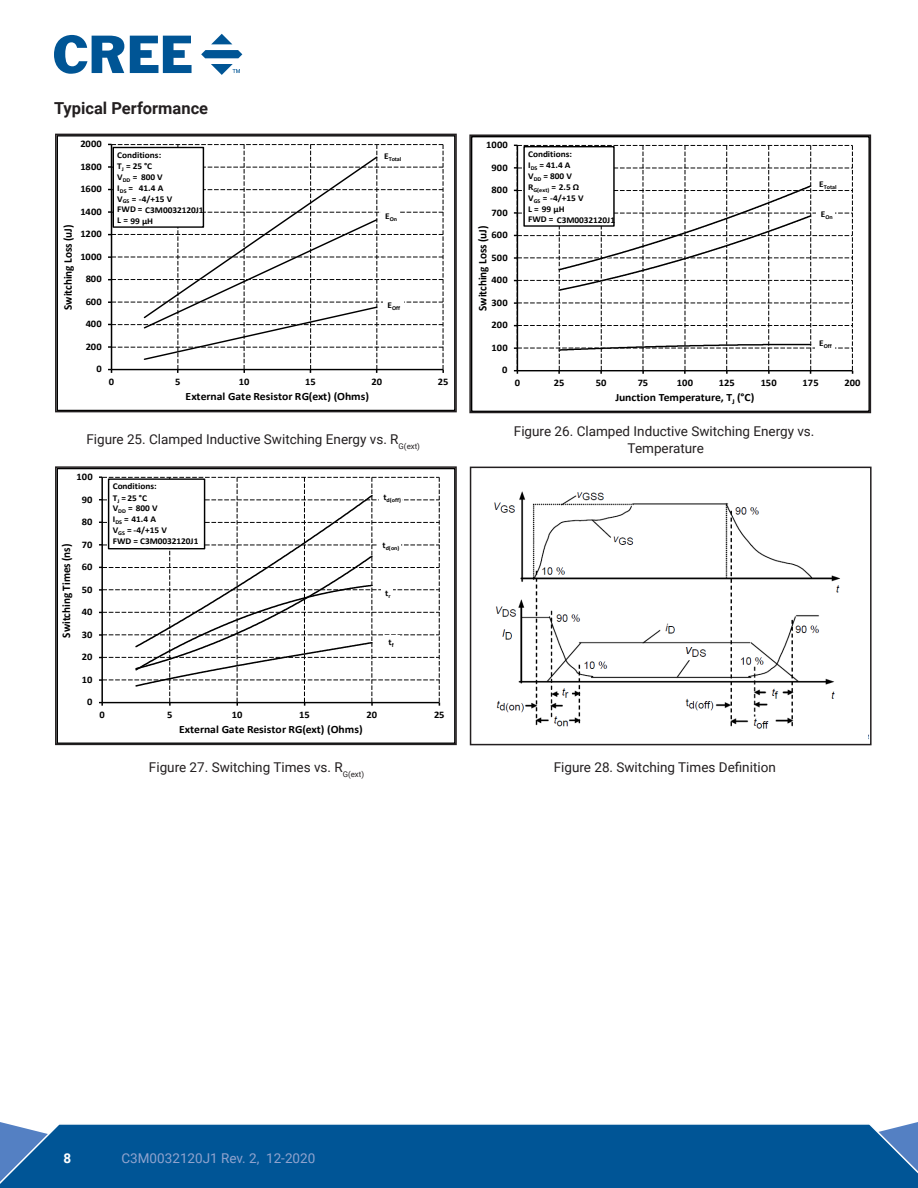
<style>
.page{position:relative;width:918px;height:1188px;background:#fff}
.page>*{position:absolute;margin:0;border:0;box-sizing:border-box;transform-origin:0 0}
.t1{font:700 16.5px "Roboto";color:#231f20}
.t2{font:13.5px "Roboto";color:#231f20}
.t3{font:13.5px "Roboto";color:#90a3ce}
.t4{font:700 13.5px "Roboto";color:#fff}
.t5{font:700 11.7px "Calibri";color:#000;scale:.95 1}
.t6{font:700 11.1px "Calibri";color:#000;scale:1.05 1}
.t7{font:700 10.05px "Calibri";letter-spacing:-.005em;color:#000;scale:1.05 1}
.t8{font:700 8.85px/10.9px "Calibri";letter-spacing:-.005em;color:#000;scale:1.05 1}
.t9{font:700 5.85px "Calibri";letter-spacing:-.015em;color:#000;scale:1.05 1}
</style>
<div class="page">
<svg style="left:0;top:1122px;width:918px;height:66px"></svg>
<svg style="left:54px;top:35px;width:70px;height:39px"></svg>
<svg style="left:130px;top:36px;width:62px;height:37px"></svg>
<svg style="left:211px;top:34px;width:21px;height:10px"></svg>
<svg style="left:201px;top:50px;width:41px;height:8px"></svg>
<svg style="left:211px;top:64px;width:29px;height:10px"></svg>
<svg style="left:55px;top:133px;width:402px;height:280px"></svg>
<svg style="left:55px;top:466px;width:402px;height:280px"></svg>
<svg style="left:469px;top:134px;width:403px;height:280px"></svg>
<svg style="left:469px;top:466px;width:403px;height:280px"></svg>
<div style="left:791px;top:729px;width:77px;height:13px;background:#fff"></div>
<p class="t1" style="left:54px;top:96px;width:156px">Typical Performance</p>
<p class="t7" style="left:80px;top:137px;width:22px">2000</p>
<p class="t7" style="left:80px;top:159px;width:22px">1800</p>
<p class="t7" style="left:80px;top:182px;width:22px">1600</p>
<p class="t7" style="left:80px;top:204px;width:22px">1400</p>
<p class="t5" style="left:60px;top:310px;width:91px;rotate:-90deg">Switching Loss (uJ)</p>
<p class="t7" style="left:80px;top:227px;width:22px">1200</p>
<p class="t7" style="left:80px;top:249px;width:22px">1000</p>
<p class="t7" style="left:86px;top:272px;width:17px">800</p>
<p class="t7" style="left:86px;top:294px;width:17px">600</p>
<p class="t7" style="left:86px;top:317px;width:17px">400</p>
<p class="t7" style="left:86px;top:339px;width:17px">200</p>
<p class="t7" style="left:96px;top:362px;width:7px">0</p>
<p class="t8" style="left:117px;top:149px;width:84px">Conditions:<br>T<sub>J</sub> = 25 °C<br>V<sub>DD</sub> = 800 V<br>I<sub>DS</sub> =<br>V<sub>GS</sub> = -4/+15 V<br>FWD = C3M0032120J1<br>L = 99 μH</p>
<p class="t8" style="left:139px;top:182px;width:25px">41.4 A</p>
<p class="t9" style="left:384px;top:155px;width:18px"><sup>E</sup>Total</p>
<p class="t9" style="left:385px;top:215px;width:13px"><sup>E</sup>On</p>
<p class="t9" style="left:387px;top:304px;width:14px"><sup>E</sup>Off</p>
<p class="t7" style="left:109px;top:375px;width:7px">0</p>
<p class="t7" style="left:175px;top:375px;width:7px">5</p>
<p class="t7" style="left:239px;top:375px;width:12px">10</p>
<p class="t7" style="left:305px;top:375px;width:12px">15</p>
<p class="t7" style="left:371px;top:375px;width:12px">20</p>
<p class="t7" style="left:438px;top:375px;width:12px">25</p>
<p class="t6" style="left:186px;top:389px;width:176px">External Gate Resistor RG(ext) (Ohms)</p>
<p class="t2" style="left:86px;top:430px;width:335px">Figure 25. Clamped Inductive Switching Energy vs. R<sub>G(ext)</sub></p>
<p class="t7" style="left:77px;top:470px;width:17px">100</p>
<p class="t7" style="left:82px;top:492px;width:12px">90</p>
<p class="t5" style="left:58px;top:638px;width:100px;rotate:-90deg">Switching Times (ns)</p>
<p class="t7" style="left:82px;top:515px;width:12px">80</p>
<p class="t7" style="left:82px;top:537px;width:12px">70</p>
<p class="t7" style="left:82px;top:560px;width:12px">60</p>
<p class="t7" style="left:82px;top:582px;width:12px">50</p>
<p class="t7" style="left:82px;top:605px;width:12px">40</p>
<p class="t7" style="left:82px;top:627px;width:12px">30</p>
<p class="t7" style="left:82px;top:650px;width:12px">20</p>
<p class="t7" style="left:82px;top:672px;width:12px">10</p>
<p class="t7" style="left:87px;top:695px;width:7px">0</p>
<p class="t8" style="left:113px;top:481px;width:83px">Conditions:<br>T<sub>J</sub> =25 °C<br>V<sub>DD</sub> = 800 V<br>I<sub>DS</sub> = 41.4 A<br>V<sub>GS</sub> = -4/+15 V<br>FWD = C3M0032120J1</p>
<p class="t9" style="left:383px;top:496px;width:18px"><sup>t</sup>d(off)</p>
<p class="t9" style="left:383px;top:544px;width:17px"><sup>t</sup>d(on)</p>
<p class="t8" style="left:385px;top:588px;width:7px">t<sub>r</sub></p>
<p class="t8" style="left:389px;top:637px;width:6px">t<sub>f</sub></p>
<p class="t7" style="left:100px;top:708px;width:7px">0</p>
<p class="t7" style="left:167px;top:708px;width:7px">5</p>
<p class="t7" style="left:232px;top:708px;width:12px">10</p>
<p class="t7" style="left:299px;top:708px;width:12px">15</p>
<p class="t7" style="left:367px;top:708px;width:12px">20</p>
<p class="t7" style="left:434px;top:708px;width:12px">25</p>
<p class="t6" style="left:179px;top:722px;width:176px">External Gate Resistor RG(ext) (Ohms)</p>
<p class="t2" style="left:149px;top:758px;width:217px">Figure 27. Switching Times vs. R<sub>G(ext)</sub></p>
<p class="t7" style="left:486px;top:138px;width:22px">1000</p>
<p class="t7" style="left:492px;top:160px;width:17px">900</p>
<p class="t7" style="left:492px;top:183px;width:17px">800</p>
<p class="t7" style="left:492px;top:205px;width:17px">700</p>
<p class="t5" style="left:474px;top:311px;width:91px;rotate:-90deg">Switching Loss (uJ)</p>
<p class="t7" style="left:492px;top:228px;width:17px">600</p>
<p class="t7" style="left:492px;top:250px;width:17px">500</p>
<p class="t7" style="left:492px;top:273px;width:17px">400</p>
<p class="t7" style="left:492px;top:295px;width:17px">300</p>
<p class="t7" style="left:492px;top:318px;width:17px">200</p>
<p class="t7" style="left:492px;top:340px;width:17px">100</p>
<p class="t7" style="left:502px;top:363px;width:7px">0</p>
<p class="t8" style="left:528px;top:148px;width:43px">Conditions:<br>I<sub>DS</sub> = 41.4 A<br>V<sub>DD</sub> = 800 V</p>
<p class="t9" style="left:528px;top:186px;width:28px"><sup>R</sup>G(ext) <sup>=</sup></p>
<p class="t8" style="left:528px;top:192px;width:84px">V<sub>GS</sub> = -4/+15 V<br>L = 99 μH<br>FWD = C3M0032120J1</p>
<p class="t8" style="left:559px;top:181px;width:21px">2.5 Ω</p>
<p class="t9" style="left:819px;top:183px;width:18px"><sup>E</sup>Total</p>
<p class="t9" style="left:821px;top:213px;width:13px"><sup>E</sup>On</p>
<p class="t9" style="left:819px;top:342px;width:14px"><sup>E</sup>Off</p>
<p class="t7" style="left:515px;top:376px;width:7px">0</p>
<p class="t7" style="left:554px;top:376px;width:12px">25</p>
<p class="t7" style="left:596px;top:376px;width:12px">50</p>
<p class="t7" style="left:638px;top:376px;width:12px">75</p>
<p class="t7" style="left:677px;top:376px;width:17px">100</p>
<p class="t7" style="left:719px;top:376px;width:17px">125</p>
<p class="t7" style="left:761px;top:376px;width:17px">150</p>
<p class="t7" style="left:803px;top:376px;width:17px">175</p>
<p class="t7" style="left:845px;top:376px;width:17px">200</p>
<p class="t6" style="left:615px;top:390px;width:134px">Junction Temperature, T<sub>J</sub> (°C)</p>
<p class="t2" style="left:514px;top:422px;width:302px">Figure 26. Clamped Inductive Switching Energy vs.</p>
<p class="t2" style="left:628px;top:438px;width:78px">Temperature</p>
<p class="t2" style="left:554px;top:758px;width:224px">Figure 28. Switching Times Definition</p>
<h2 class="t4" style="left:64px;top:1148px;width:9px">8</h2>
<h2 class="t3" style="left:122px;top:1148px;width:195px">C3M0032120J1 Rev. 2, 12-2020</h2>
</div>
